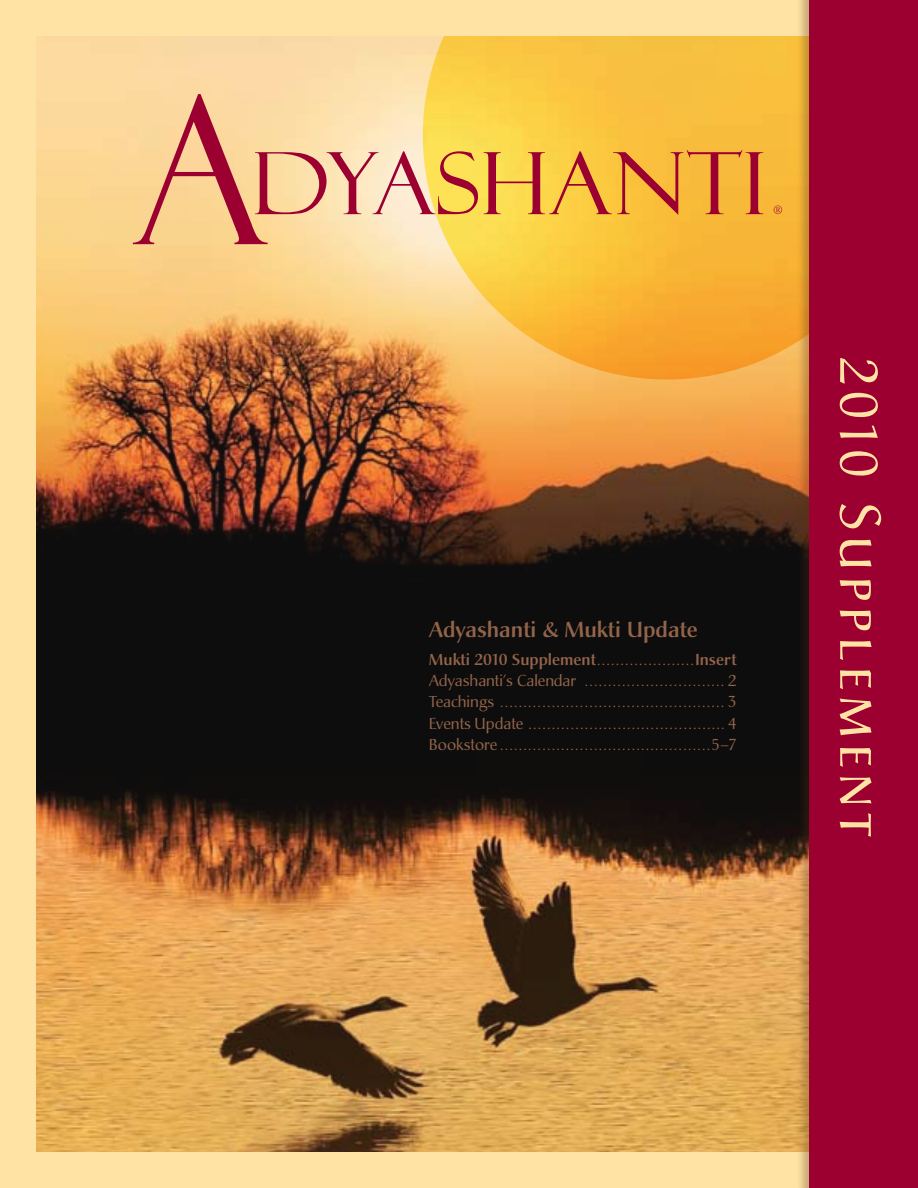
<style>
.page{position:relative;width:918px;height:1188px;background:#fff}
.page>*{position:absolute;margin:0;border:0;box-sizing:border-box;transform-origin:0 0}
.t1{font:57px "Christiana Regular SC";letter-spacing:.095em;color:#ffe3a5}
.t2{font:500 21.3px "Christiana";color:#94644a}
.t3{font:500 15.6px/21.3px "Christiana";color:#94644a}
.t4{font:condensed 14.25px/21.3px "Minion";color:#94644a;text-align:justify}
.s1{font-family:"Minion";font-weight:400;font-stretch:condensed;font-size:14.25px}
.s2{font-weight:400}
.s3{font-family:"Christiana";font-stretch:normal;font-size:15.6px}
.s4{font-family:"Christiana";font-size:52.5px}
</style>
<div class="page">
<img style="left:36px;top:36px;width:759px;height:1116px">
<svg style="left:423px;top:36px;width:372px;height:344px;background:#f9bf44"></svg>
<svg style="left:774px;top:205px;width:8px;height:9px"></svg>
<svg style="left:484px;top:150px;width:279px;height:65px;background:#e69f3d"></svg>
<svg style="left:133px;top:94px;width:345px;height:150px;background:#efc28e"></svg>
<div style="left:0;top:0;width:918px;height:36px;background:#ffe3a5"></div>
<div style="left:0;top:1152px;width:909px;height:36px;background:#ffe3a5"></div>
<div style="left:0;top:3px;width:36px;height:1185px;background:#ffe3a5"></div>
<div style="left:795px;top:0;width:123px;height:1188px;background:#552f16;opacity:.3"></div>
<div style="left:809px;top:0;width:109px;height:1188px;background:#9b0031"></div>
<h2 class="t2" style="left:429px;top:617px;width:270px">Adyashanti &amp; Mukti Update</h2>
<p class="t3" style="left:429px;top:649px;width:309px">Mukti 2010 Supplement<span class="s1">……………………</span>Insert<br><span class="s2">Adyashanti’s Calendar</span><span class="s1">… …………………………</span> <span class="s2">2</span></p>
<p class="t4" style="left:429px;top:692px;width:309px"><span class="s3">Teachings</span>… ………………………………………… <span class="s3">3<br>Events Update</span>… …………………………………… <span class="s3">4<br>Bookstore</span>…………………………………………<span class="s3">5–7</span></p>
<h1 class="t1" style="left:896px;top:357px;width:481px;rotate:90deg"><span class="s4">2010</span> Supplement</h1>
</div>
